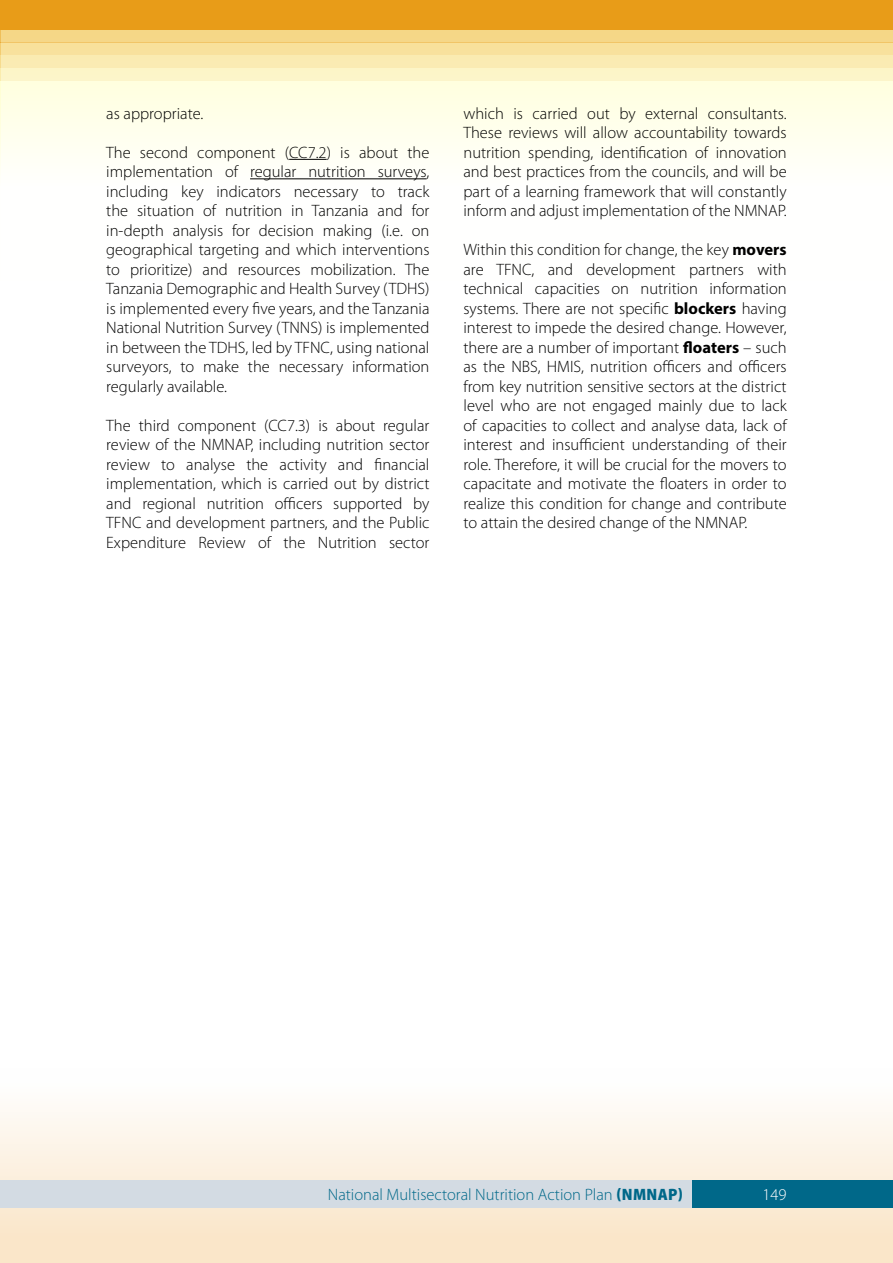
<style>
.page{position:relative;width:893px;height:1263px;background:#fff}
.page>*{position:absolute;margin:0;border:0;box-sizing:border-box;transform-origin:0 0}
.t1{font:300 16.5px/19.5px "Myriad Pro";color:#000;text-align:justify}
.t2{font:300 16.5px "Myriad Pro";color:#006889}
.t3{font:300 16.5px "Myriad Pro";color:#fff}
.s1{font-weight:700}
.s2{font-weight:900;font-stretch:semi-condensed}
</style>
<div class="page">
<svg style="left:0;top:1110px;width:893px;height:153px"></svg>
<svg style="left:0;top:81px;width:893px;height:99px;fill:#ffffed"></svg>
<div style="left:0;top:0;width:893px;height:30px;background:#e89c18"></div>
<div style="left:0;top:68px;width:893px;height:13px;background:#fcf5c8"></div>
<div style="left:0;top:55px;width:893px;height:13px;background:#faebb3"></div>
<div style="left:0;top:43px;width:893px;height:12px;background:#f8e19c"></div>
<div style="left:0;top:30px;width:893px;height:13px;background:#f5d787"></div>
<div style="left:0;top:1180px;width:692px;height:28px;background:#d3dbe3"></div>
<div style="left:692px;top:1180px;width:201px;height:28px;background:#006889"></div>
<hr style="left:289px;top:159px;width:38px;height:1px;background:#000">
<hr style="left:250px;top:178px;width:177px;height:1px;background:#000">
<p class="t1" style="left:106px;top:103px;width:99px">as appropriate.</p>
<p class="t1" style="left:106px;top:142px;width:325px">The second component (CC7.2) is about the implementation of regular nutrition surveys, including key indicators necessary to track the situation of nutrition in Tanzania and for in-depth analysis for decision making (i.e. on geographical targeting and which interventions to prioritize) and resources mobilization. The Tanzania Demographic and Health Survey (TDHS) is implemented every five years, and the Tanzania National Nutrition Survey (TNNS) is implemented in between the TDHS, led by TFNC, using national surveyors, to make the necessary information regularly available.</p>
<p class="t1" style="left:106px;top:415px;width:325px">The third component (CC7.3) is about regular review of the NMNAP, including nutrition sector review to analyse the activity and financial implementation, which is carried out by district and regional nutrition officers supported by TFNC and development partners, and the Public Expenditure Review of the Nutrition sector</p>
<p class="t1" style="left:463px;top:103px;width:325px">which is carried out by external consultants.<br>These reviews will allow accountability towards nutrition spending, identification of innovation and best practices from the councils, and will be part of a learning framework that will constantly inform and adjust implementation of the NMNAP.</p>
<p class="t1" style="left:463px;top:240px;width:325px">Within this condition for change, the key <span class="s1">movers </span>are TFNC, and development partners with technical capacities on nutrition information systems. There are not specific <span class="s1">blockers</span> having interest to impede the desired change. However, there are a number of important <span class="s1">floaters</span> – such as the NBS, HMIS, nutrition officers and officers from key nutrition sensitive sectors at the district level who are not engaged mainly due to lack of capacities to collect and analyse data, lack of interest and insufficient understanding of their role. Therefore, it will be crucial for the movers to capacitate and motivate the floaters in order to realize this condition for change and contribute to attain the desired change of the NMNAP.</p>
<p class="t2" style="left:328px;top:1184px;width:357px">National Multisectoral Nutrition Action Plan <span class="s2">(NMNAP)</span></p>
<p class="t3" style="left:762px;top:1185px;width:26px">149</p>
</div>
